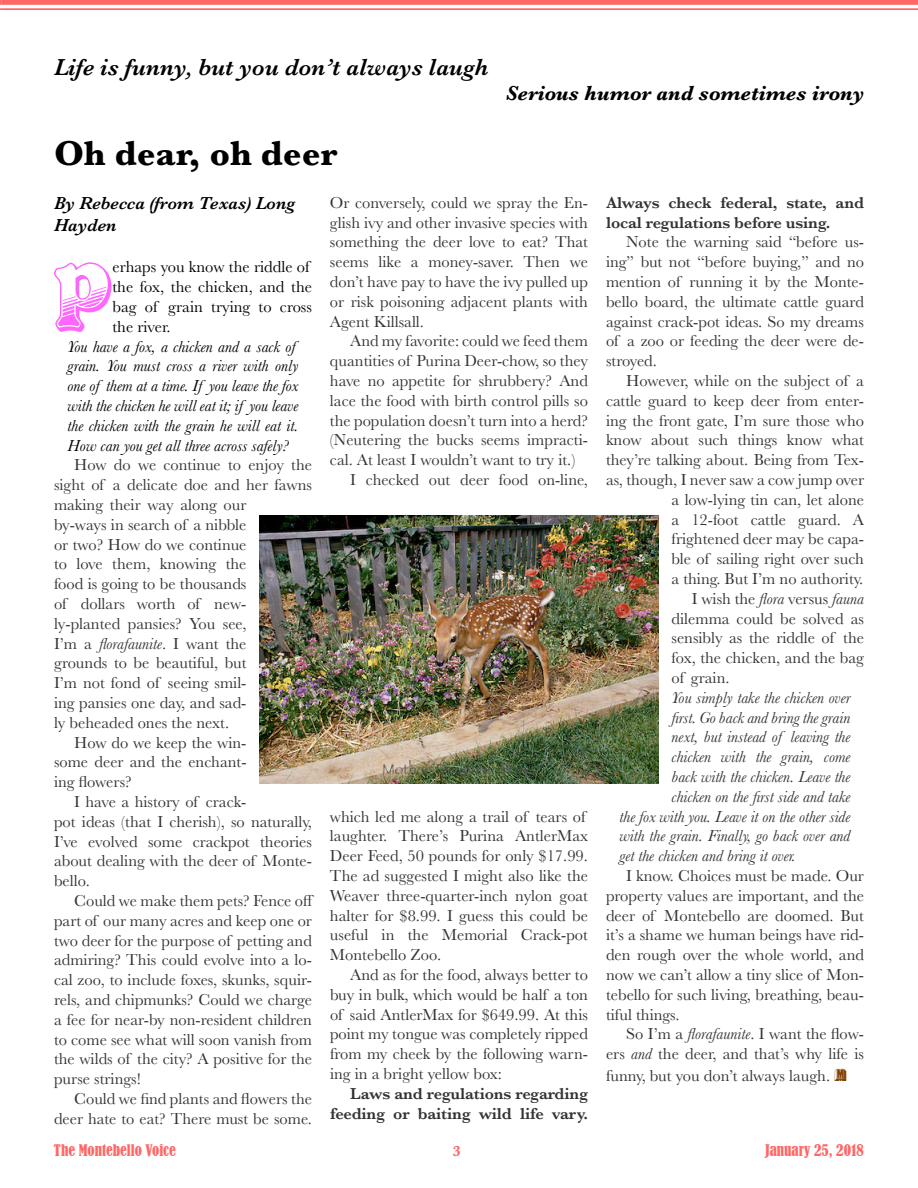
<style>
.page{position:relative;width:918px;height:1188px;background:#fff}
.page>*{position:absolute;margin:0;border:0;box-sizing:border-box;transform-origin:0 0}
.t1{font:103.35px "Cabaret D";color:#f6f}
.t2{font:700 36px "Baskerville";color:#000}
.t3{font:italic 600 24px "Baskerville";color:#000}
.t4{font:italic 700 21px "Baskerville";color:#000}
.t5{font:italic 600 18px/21.6px "Baskerville";color:#000}
.t6{font:16.5px/19.8px "Baskerville";color:#333;text-align:justify}
.t7{font:italic 16.5px "Baskerville";color:#333}
.t8{font:italic 16.5px/19.8px "Baskerville";color:#000}
.t9{font:600 16.5px/19.8px "Baskerville";letter-spacing:-.01em;color:#333;text-align:right}
.t10{font:16.5px/19.8px "Baskerville";color:#000}
.t11{font:condensed 15px "Bernard";color:#f66}
.t12{font:700 15px "Baskerville";color:#f66}
.s1{font-style:italic}
.s2{font-family:"Buxom D";font-size:18px;color:#804000}
</style>
<div class="page">
<svg style="left:0;top:0;width:2px;height:10px"></svg>
<div style="left:2px;top:0;width:916px;height:5px;background:#f66"></div>
<hr style="left:2px;top:8px;width:916px;height:2px;background:#f66">
<img style="left:260px;top:515px;width:398px;height:269px">
<h3 class="t3" style="left:54px;top:51px;width:436px">Life is funny, but you don’t always laugh</h3>
<h2 class="t2" style="left:54px;top:128px;width:285px">Oh dear, oh deer</h2>
<p class="t4" style="left:506px;top:79px;width:359px">Serious humor and sometimes irony</p>
<p class="t5" style="left:54px;top:193px;width:243px">By Rebecca (from Texas) Long<br>Hayden</p>
<h1 class="t1" style="left:53px;top:241px;width:61px">P</h1>
<p class="t10" style="left:113px;top:257px;width:201px">erhaps you know the riddle of the fox, the chicken, and the bag of grain trying to cross the river.</p>
<p class="t8" style="left:68px;top:336px;width:233px">You have a fox, a chicken and a sack of grain. You must cross a river with only one of them at a time. If you leave the fox with the chicken he will eat it; if you leave the chicken with the grain he will eat it.<br>How can you get all three across safely?</p>
<p class="t6" style="left:74px;top:455px;width:239px">How do we continue to enjoy the</p>
<p class="t6" style="left:54px;top:475px;width:259px">sight of a delicate doe and her fawns</p>
<p class="t6" style="left:54px;top:495px;width:194px">making their way along our</p>
<p class="t6" style="left:54px;top:515px;width:194px">by-ways in search of a nibble</p>
<p class="t6" style="left:54px;top:535px;width:194px">or two? How do we continue</p>
<p class="t6" style="left:54px;top:554px;width:194px">to love them, knowing the</p>
<p class="t6" style="left:54px;top:574px;width:194px">food is going to be thousands</p>
<p class="t6" style="left:54px;top:594px;width:194px">of dollars worth of new-</p>
<p class="t6" style="left:54px;top:614px;width:194px">ly-planted pansies? You see,</p>
<p class="t6" style="left:54px;top:634px;width:194px">I’m a <span class="s1">florafaunite</span>. I want the</p>
<p class="t6" style="left:54px;top:653px;width:194px">grounds to be beautiful, but</p>
<p class="t6" style="left:54px;top:673px;width:194px">I’m not fond of seeing smil-</p>
<p class="t6" style="left:54px;top:693px;width:194px">ing pansies one day, and sad-</p>
<p class="t6" style="left:54px;top:713px;width:174px">ly beheaded ones the next.</p>
<p class="t6" style="left:74px;top:733px;width:174px">How do we keep the win-</p>
<p class="t6" style="left:54px;top:752px;width:194px">some deer and the enchant-</p>
<p class="t6" style="left:54px;top:772px;width:79px">ing flowers?</p>
<p class="t6" style="left:74px;top:792px;width:174px">I have a history of crack-</p>
<p class="t6" style="left:54px;top:812px;width:259px">pot ideas (that I cherish), so naturally,</p>
<p class="t6" style="left:54px;top:832px;width:260px">I’ve evolved some crackpot theories</p>
<p class="t6" style="left:54px;top:851px;width:260px">about dealing with the deer of Monte-</p>
<p class="t6" style="left:54px;top:871px;width:35px">bello.</p>
<p class="t6" style="left:74px;top:891px;width:241px">Could we make them pets? Fence off</p>
<p class="t6" style="left:54px;top:911px;width:260px">part of our many acres and keep one or</p>
<p class="t6" style="left:54px;top:931px;width:260px">two deer for the purpose of petting and</p>
<p class="t6" style="left:54px;top:950px;width:260px">admiring? This could evolve into a lo-</p>
<p class="t6" style="left:54px;top:970px;width:260px">cal zoo, to include foxes, skunks, squir-</p>
<p class="t6" style="left:54px;top:990px;width:260px">rels, and chipmunks? Could we charge</p>
<p class="t6" style="left:54px;top:1010px;width:260px">a fee for near-by non-resident children</p>
<p class="t6" style="left:54px;top:1030px;width:259px">to come see what will soon vanish from</p>
<p class="t6" style="left:54px;top:1049px;width:260px">the wilds of the city? A positive for the</p>
<p class="t6" style="left:54px;top:1069px;width:88px">purse strings!</p>
<p class="t6" style="left:74px;top:1089px;width:239px">Could we find plants and flowers the</p>
<p class="t6" style="left:54px;top:1109px;width:260px">deer hate to eat? There must be some.</p>
<p class="t6" style="left:330px;top:193px;width:260px">Or conversely, could we spray the En&shy;glish ivy and other invasive species with something the deer love to eat? That seems like a money-saver. Then we don’t have pay to have the ivy pulled up or risk poisoning adjacent plants with Agent Killsall.</p>
<p class="t6" style="left:350px;top:331px;width:239px">And my favorite: could we feed them</p>
<p class="t6" style="left:330px;top:351px;width:259px">quantities of Purina Deer-chow, so they</p>
<p class="t6" style="left:330px;top:371px;width:259px">have no appetite for shrubbery? And</p>
<p class="t6" style="left:330px;top:391px;width:259px">lace the food with birth control pills so</p>
<p class="t6" style="left:330px;top:411px;width:259px">the population doesn’t turn into a herd?</p>
<p class="t6" style="left:330px;top:430px;width:260px">(Neutering the bucks seems impracti-</p>
<p class="t6" style="left:330px;top:450px;width:247px">cal. At least I wouldn’t want to try it.)</p>
<p class="t6" style="left:350px;top:470px;width:239px">I checked out deer food on-line,</p>
<p class="t6" style="left:330px;top:807px;width:260px;text-align:left">which led me along a trail of tears of laughter. There’s Purina AntlerMax Deer Feed, 50 pounds for only $17.99.<br>The ad suggested I might also like the Weaver three-quarter-inch nylon goat halter for $8.99. I guess this could be useful in the Memorial Crack-pot Montebello Zoo.</p>
<p class="t6" style="left:330px;top:965px;width:260px;text-indent:20px">And as for the food, always better to buy in bulk, which would be half a ton of said AntlerMax for $649.99. At this point my tongue was completely ripped from my cheek by the following warn&shy;ing in a bright yellow box:</p>
<p class="t9" style="left:330px;top:1083px;width:260px">Laws and regulations regarding feeding or baiting wild life vary.</p>
<p class="t9" style="left:606px;top:192px;width:260px;text-align:left">Always check federal, state, and local regulations before using.</p>
<p class="t6" style="left:606px;top:232px;width:260px;text-indent:20px">Note the warning said “before us&shy;ing” but not “before buying,” and no mention of running it by the Monte&shy;bello board, the ultimate cattle guard against crack-pot ideas. So my dreams of a zoo or feeding the deer were de&shy;stroyed.</p>
<p class="t6" style="left:626px;top:371px;width:239px">However, while on the subject of a</p>
<p class="t6" style="left:606px;top:391px;width:260px">cattle guard to keep deer from enter-</p>
<p class="t6" style="left:606px;top:411px;width:259px">ing the front gate, I’m sure those who</p>
<p class="t6" style="left:606px;top:430px;width:260px">know about such things know what</p>
<p class="t6" style="left:606px;top:450px;width:260px">they’re talking about. Being from Tex-</p>
<p class="t6" style="left:606px;top:470px;width:260px">as, though, I never saw a cow jump over</p>
<p class="t6" style="left:672px;top:490px;width:194px">a low-lying tin can, let alone</p>
<p class="t6" style="left:672px;top:510px;width:194px">a 12-foot cattle guard. A</p>
<p class="t6" style="left:672px;top:529px;width:194px">frightened deer may be capa-</p>
<p class="t6" style="left:672px;top:549px;width:194px">ble of sailing right over such</p>
<p class="t6" style="left:672px;top:569px;width:191px">a thing. But I’m no authority.</p>
<p class="t6" style="left:692px;top:589px;width:174px">I wish the <span class="s1">flora</span> versus <span class="s1">fauna</span></p>
<p class="t6" style="left:672px;top:609px;width:194px">dilemma could be solved as</p>
<p class="t6" style="left:672px;top:628px;width:194px">sensibly as the riddle of the</p>
<p class="t6" style="left:672px;top:648px;width:194px">fox, the chicken, and the bag</p>
<p class="t6" style="left:672px;top:668px;width:60px">of grain.</p>
<p class="t7" style="left:672px;top:687px;width:180px">You simply take the chicken over</p>
<p class="t7" style="left:672px;top:706px;width:180px">first. Go back and bring the grain</p>
<p class="t7" style="left:672px;top:726px;width:180px">next, but instead of leaving the</p>
<p class="t7" style="left:672px;top:746px;width:180px">chicken with the grain, come</p>
<p class="t7" style="left:672px;top:766px;width:180px">back with the chicken. Leave the</p>
<p class="t7" style="left:672px;top:786px;width:180px">chicken on the first side and take</p>
<p class="t7" style="left:620px;top:805px;width:233px">the fox with you. Leave it on the other side</p>
<p class="t7" style="left:620px;top:825px;width:233px">with the grain. Finally, go back over and</p>
<p class="t7" style="left:620px;top:845px;width:178px">get the chicken and bring it over.</p>
<p class="t6" style="left:606px;top:866px;width:260px;text-indent:20px">I know. Choices must be made. Our property values are important, and the deer of Montebello are doomed. But it’s a shame we human beings have rid&shy;den rough over the whole world, and now we can’t allow a tiny slice of Mon&shy;tebello for such living, breathing, beau&shy;tiful things.</p>
<p class="t6" style="left:606px;top:1024px;width:259px;text-align:right">So I’m a <span class="s1">florafaunite</span>. I want the flow&shy;ers <span class="s1">and</span> the deer, and that’s why life is</p>
<p class="t6" style="left:606px;top:1066px;width:243px">funny, but you don’t always laugh. <span class="s2">M</span></p>
<p class="t11" style="left:54px;top:1141px;width:123px">The Montebello Voice</p>
<p class="t12" style="left:453px;top:1140px;width:10px">3</p>
<p class="t11" style="left:765px;top:1141px;width:100px">January 25, 2018</p>
</div>
